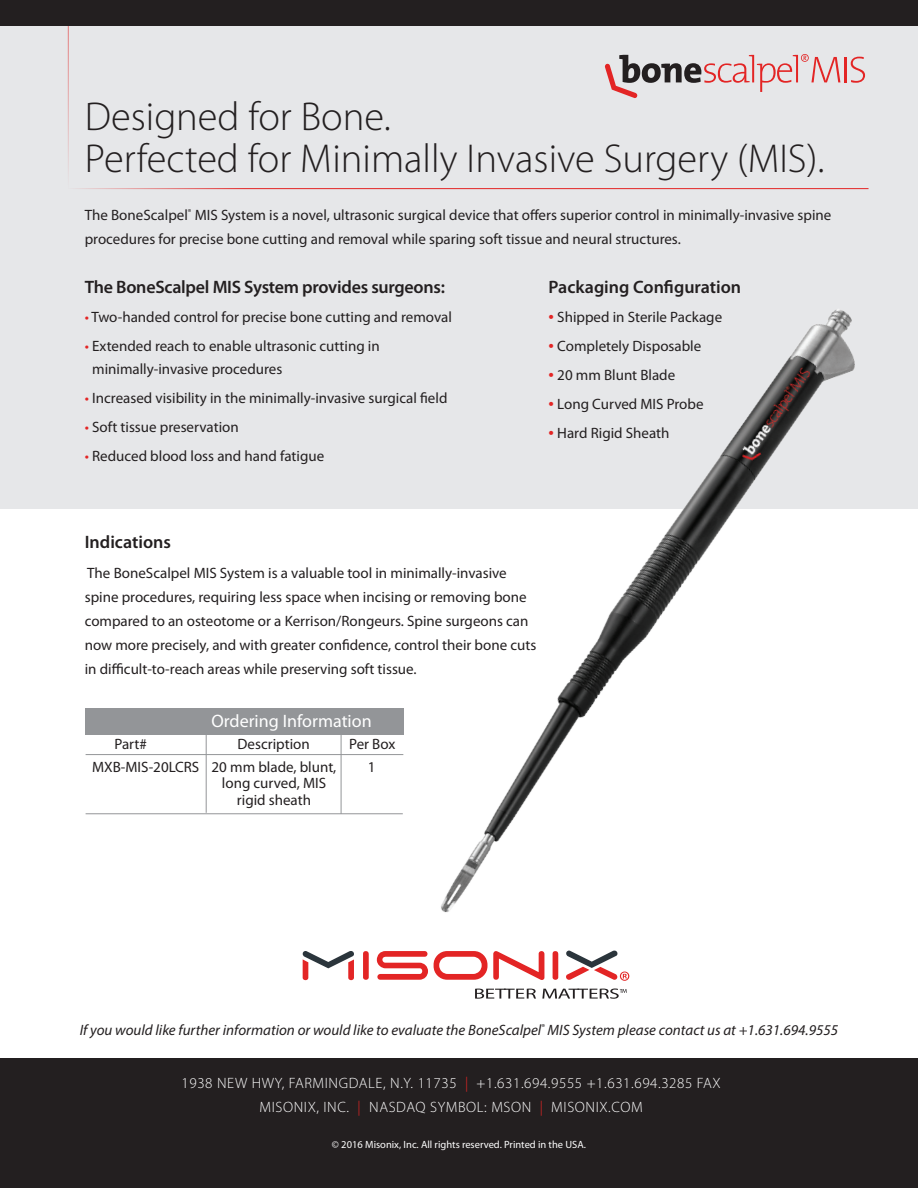
<style>
.page{position:relative;width:918px;height:1188px;background:#fff}
.page>*{position:absolute;margin:0;border:0;box-sizing:border-box;transform-origin:0 0}
.t1{font:300 40.5px/42px "Myriad Pro";color:#231f20}
.t2{font:600 18px "Myriad Pro";letter-spacing:-.015em;color:#231f20}
.t3{font:18px "Myriad Pro";color:#fff}
.t4{font:15px/24px "Myriad Pro";color:#231f20}
.t5{font:italic 15px "Myriad Pro";color:#231f20}
.t6{font:300 15px/24px "Myriad Pro";letter-spacing:.04em;color:#fff;text-align:center}
.t7{font:10.5px "Myriad Pro";color:#fff}
.s1{color:#e32525}
.s2{font-size:19.5px;color:#e32525}
</style>
<div class="page">
<div style="left:0;top:11px;width:918px;height:498px;background:#e6e7e9"></div>
<img style="left:248px;top:309px;width:607px;height:604px">
<svg style="left:68px;top:25px;width:801px;height:164px"></svg>
<div style="left:0;top:1059px;width:918px;height:129px;background:#231f20"></div>
<svg style="left:363px;top:951px;width:6px;height:29px"></svg>
<svg style="left:377px;top:951px;width:51px;height:29px"></svg>
<svg style="left:434px;top:951px;width:53px;height:29px"></svg>
<svg style="left:493px;top:951px;width:51px;height:29px"></svg>
<svg style="left:553px;top:951px;width:5px;height:29px"></svg>
<svg style="left:303px;top:951px;width:51px;height:29px"></svg>
<svg style="left:566px;top:951px;width:63px;height:30px"></svg>
<svg style="left:475px;top:989px;width:61px;height:10px"></svg>
<svg style="left:542px;top:989px;width:85px;height:10px"></svg>
<svg style="left:605px;top:54px;width:235px;height:44px"></svg>
<hr style="left:844px;top:57px;width:2px;height:25px;background:#e32525">
<svg style="left:851px;top:57px;width:14px;height:26px"></svg>
<div style="left:0;top:0;width:918px;height:25px;background:#231f20"></div>
<div style="left:85px;top:709px;width:319px;height:26px;background:#939598"></div>
<hr style="left:86px;top:754px;width:317px;height:1px;background:#939698">
<hr style="left:86px;top:813px;width:317px;height:1px;background:#939598">
<hr style="left:206px;top:734px;width:1px;height:79px;background:#939598">
<hr style="left:341px;top:734px;width:1px;height:80px;background:#939598">
<h1 class="t1" style="left:85px;top:96px;width:741px">Designed for Bone.<br>Perfected for Minimally Invasive Surgery (MIS).</h1>
<p class="t4" style="left:85px;top:202px;width:748px">The BoneScalpel<sup>®</sup> MIS System is a novel, ultrasonic surgical device that offers superior control in minimally-invasive spine procedures for precise bone cutting and removal while sparing soft tissue and neural structures.</p>
<p class="t2" style="left:85px;top:277px;width:362px">The BoneScalpel MIS System provides surgeons:</p>
<p class="t4" style="left:85px;top:305px;width:369px"><span class="s1">•</span> Two-handed control for precise bone cutting and removal</p>
<p class="t4" style="left:92px;top:335px;width:289px;line-height:22.5px;text-indent:-7px"><span class="s1">•</span> Extended reach to enable ultrasonic cutting in minimally-invasive procedures</p>
<p class="t4" style="left:85px;top:386px;width:364px"><span class="s1">•</span> Increased visibility in the minimally-invasive surgical field</p>
<p class="t4" style="left:85px;top:415px;width:156px"><span class="s1">•</span> Soft tissue preservation</p>
<p class="t4" style="left:85px;top:444px;width:241px"><span class="s1">•</span> Reduced blood loss and hand fatigue</p>
<p class="t2" style="left:549px;top:277px;width:194px">Packaging Configuration</p>
<p class="t4" style="left:549px;top:305px;width:175px"><span class="s2">•</span> Shipped in Sterile Package</p>
<p class="t4" style="left:549px;top:334px;width:154px"><span class="s2">•</span> Completely Disposable</p>
<p class="t4" style="left:549px;top:363px;width:128px"><span class="s2">•</span> 20 mm Blunt Blade</p>
<p class="t4" style="left:549px;top:392px;width:156px"><span class="s2">•</span> Long Curved MIS Probe</p>
<p class="t4" style="left:549px;top:421px;width:122px"><span class="s2">•</span> Hard Rigid Sheath</p>
<p class="t2" style="left:85px;top:532px;width:88px">Indications</p>
<p class="t4" style="left:85px;top:561px;width:453px">The BoneScalpel MIS System is a valuable tool in minimally-invasive spine procedures, requiring less space when incising or removing bone compared to an osteotome or a Kerrison/Rongeurs. Spine surgeons can now more precisely, and with greater confidence, control their bone cuts in difficult-to-reach areas while preserving soft tissue.</p>
<p class="t3" style="left:211px;top:710px;width:162px">Ordering Information</p>
<p class="t4" style="left:212px;top:754px;width:126px">20 mm blade, blunt,</p>
<p class="t4" style="left:368px;top:754px;width:9px">1</p>
<p class="t4" style="left:222px;top:775px;width:106px;line-height:16.5px;text-align:center">long curved, MIS rigid sheath</p>
<p class="t4" style="left:114px;top:731px;width:34px">Part#</p>
<p class="t4" style="left:238px;top:731px;width:74px">Description</p>
<p class="t4" style="left:349px;top:732px;width:48px">Per Box</p>
<p class="t4" style="left:92px;top:754px;width:109px">MXB-MIS-20LCRS</p>
<p class="t5" style="left:80px;top:1020px;width:760px">If you would like further information or would like to evaluate the BoneScalpel<sup>®</sup> MIS System please contact us at +1.631.694.9555</p>
<p class="t6" style="left:182px;top:1072px;width:541px">1938 NEW HWY, FARMINGDALE, N.Y. 11735 <span class="s1">|</span> +1.631.694.9555 +1.631.694.3285 FAX<br>MISONIX, INC. <span class="s1">|</span> NASDAQ SYMBOL: MSON <span class="s1">|</span> MISONIX.COM</p>
<p class="t7" style="left:332px;top:1138px;width:256px">© 2016 Misonix, Inc. All rights reserved. Printed in the USA.</p>
</div>
